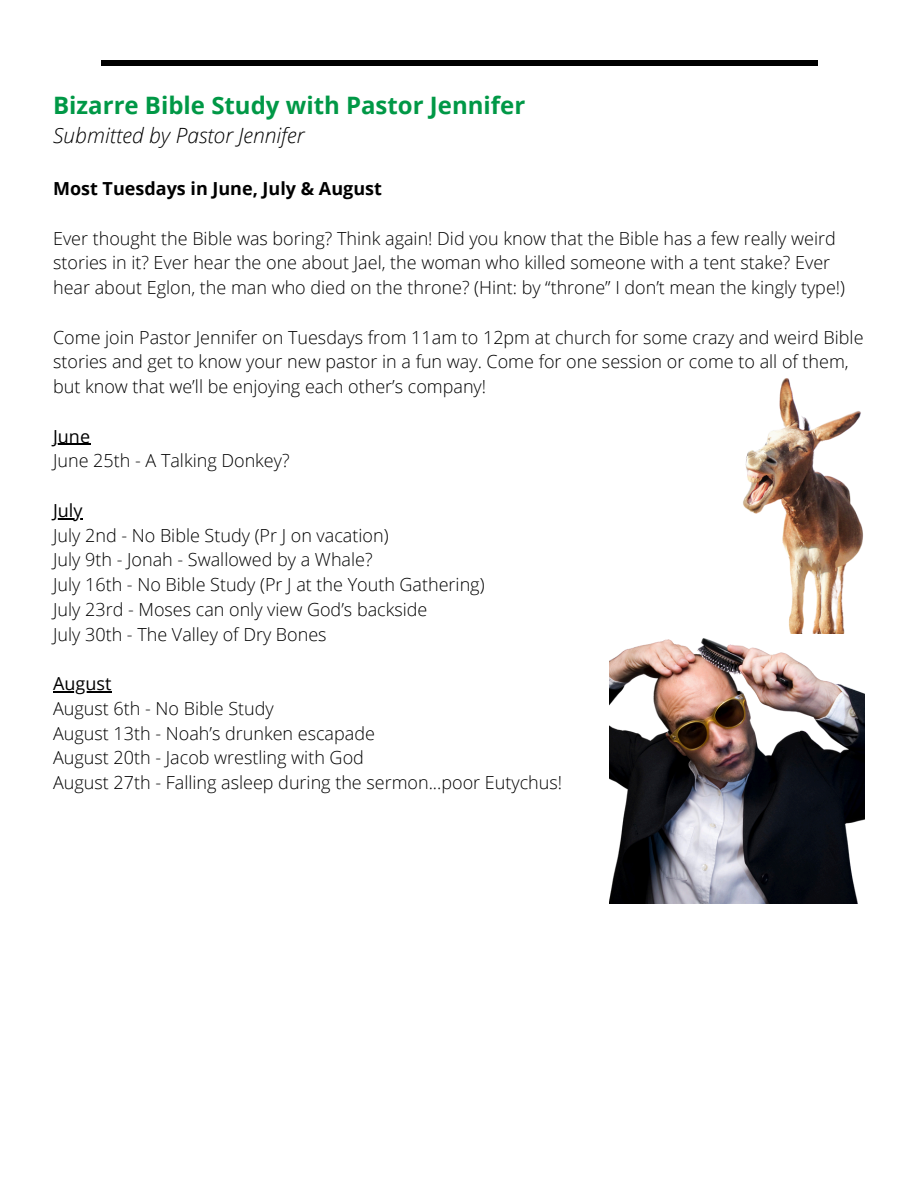
<style>
.page{position:relative;width:918px;height:1188px;background:#fff}
.page>*{position:absolute;margin:0;border:0;box-sizing:border-box;transform-origin:0 0}
.t1{font:700 24px "Open Sans";color:#009846}
.t2{font:italic 300 21px "Open Sans";color:#000}
.t3{font:300 18px/24.8px "Open Sans";color:#000}
.t4{font:700 18px "Open Sans";color:#000}
.t5{font:18px "Open Sans";color:#000}
</style>
<div class="page">
<div style="left:101px;top:60px;width:717px;height:6px;background:#000"></div>
<hr style="left:53px;top:444px;width:37px;height:1px;background:#000">
<hr style="left:53px;top:518px;width:30px;height:1px;background:#000">
<hr style="left:53px;top:691px;width:58px;height:1px;background:#000">
<img style="left:609px;top:638px;width:255px;height:265px">
<img style="left:743px;top:378px;width:120px;height:256px">
<h1 class="t1" style="left:53px;top:89px;width:474px">Bizarre Bible Study with Pastor Jennifer</h1>
<h1 class="t2" style="left:53px;top:121px;width:253px">Submitted by Pastor Jennifer</h1>
<h2 class="t4" style="left:53px;top:176px;width:330px">Most Tuesdays in June, July &amp; August</h2>
<p class="t3" style="left:53px;top:225px;width:793px">Ever thought the Bible was boring? Think again! Did you know that the Bible has a few really weird stories in it? Ever hear the one about Jael, the woman who killed someone with a tent stake? Ever hear about Eglon, the man who died on the throne? (Hint: by “throne” I don’t mean the kingly type!)</p>
<p class="t3" style="left:53px;top:324px;width:812px">Come join Pastor Jennifer on Tuesdays from 11am to 12pm at church for some crazy and weird Bible stories and get to know your new pastor in a fun way. Come for one session or come to all of them, but know that we’ll be enjoying each other’s company!</p>
<p class="t5" style="left:53px;top:423px;width:38px">June</p>
<p class="t3" style="left:53px;top:448px;width:238px">June 25th - A Talking Donkey?</p>
<p class="t5" style="left:53px;top:498px;width:31px">July</p>
<p class="t3" style="left:53px;top:522px;width:337px">July 2nd - No Bible Study (Pr J on vacation)</p>
<p class="t3" style="left:53px;top:547px;width:321px">July 9th - Jonah - Swallowed by a Whale?</p>
<p class="t3" style="left:53px;top:572px;width:433px">July 16th - No Bible Study (Pr J at the Youth Gathering)</p>
<p class="t3" style="left:53px;top:597px;width:376px">July 23rd - Moses can only view God’s backside</p>
<p class="t3" style="left:53px;top:621px;width:275px">July 30th - The Valley of Dry Bones</p>
<p class="t5" style="left:53px;top:671px;width:60px">August</p>
<p class="t3" style="left:53px;top:696px;width:222px">August 6th - No Bible Study</p>
<p class="t3" style="left:53px;top:720px;width:323px">August 13th - Noah’s drunken escapade</p>
<p class="t3" style="left:53px;top:745px;width:312px">August 20th - Jacob wrestling with God</p>
<p class="t3" style="left:53px;top:770px;width:511px">August 27th - Falling asleep during the sermon...poor Eutychus!</p>
</div>
